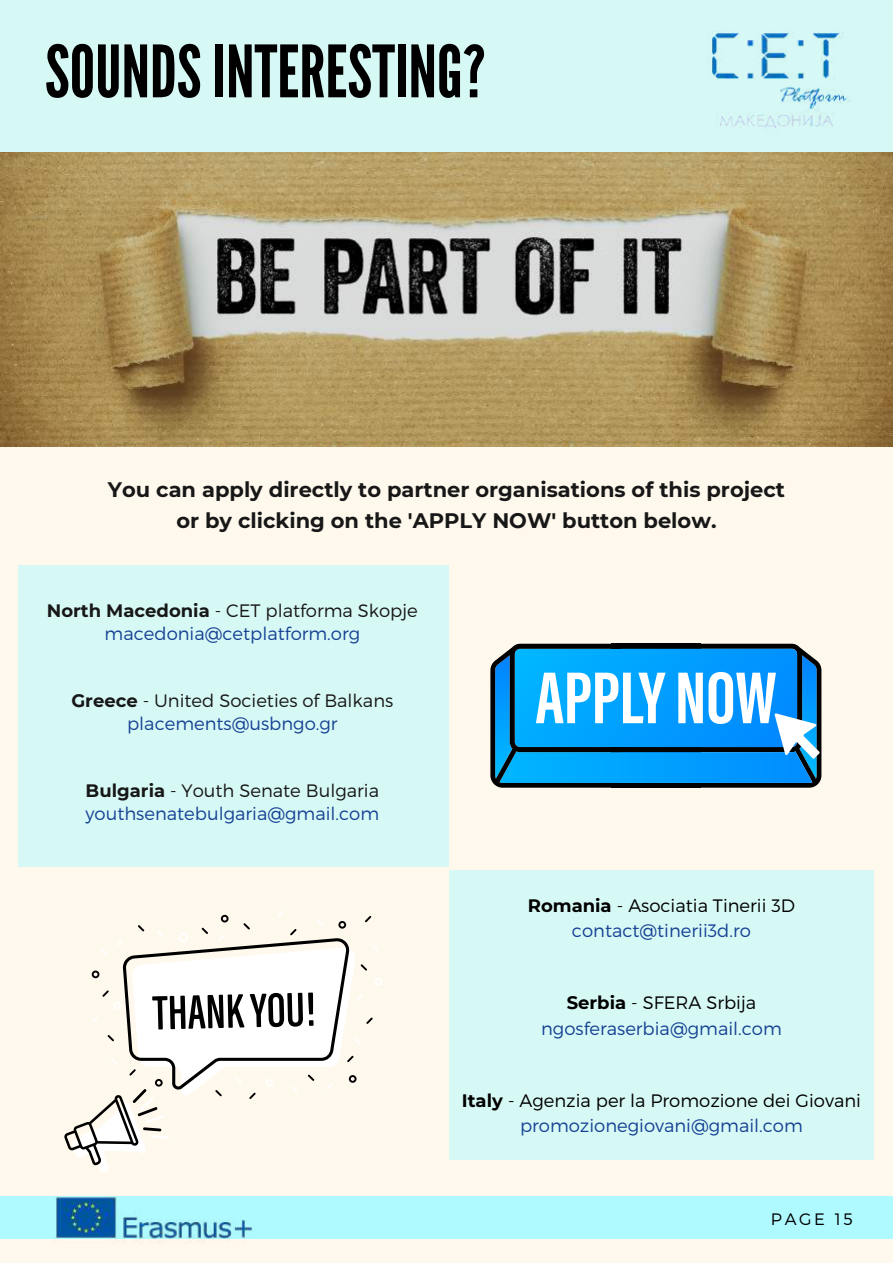
<style>
.page{position:relative;width:893px;height:1263px;background:#fff}
.page>*{position:absolute;margin:0;border:0;box-sizing:border-box;transform-origin:0 0}
.t1{font:72px "League Gothic";color:#000}
.t2{font:700 21px/30.4px "Montserrat";color:#171717;text-align:center}
.t3{font:300 18px/22.4px "Montserrat";color:#164194;text-align:center}
.t4{font:300 18px/25.4px "Montserrat";color:#000;text-align:center}
.t5{font:300 18px/22.4px "Montserrat";color:#171717;text-align:center}
.t6{font:300 16.6px "Montserrat";letter-spacing:.16em;color:#000}
.s1{font-weight:700;color:#171717}
.s2{color:#171717}
.s3{font-weight:700}
.s4{color:#164194}
.s5{font-weight:700;color:#000}
.s6{color:#000}
</style>
<div class="page">
<div style="left:0;top:0;width:892px;height:1263px;background:#fff9ed"></div>
<div style="left:0;top:1197px;width:892px;height:42px;background:#affaff"></div>
<img style="left:45px;top:1196px;width:217px;height:47px">
<div style="left:0;top:0;width:892px;height:156px;background:#d7f9f5"></div>
<img style="left:709px;top:32px;width:141px;height:96px">
<div style="left:18px;top:565px;width:431px;height:301px;background:#d7f9f5"></div>
<div style="left:449px;top:871px;width:424px;height:289px;background:#d7f9f5"></div>
<svg style="left:64px;top:911px;width:318px;height:261px"></svg>
<svg style="left:490px;top:644px;width:331px;height:144px;background:#2b98da"></svg>
<img style="left:0;top:152px;width:892px;height:294px">
<h1 class="t1" style="left:45px;top:30px;width:442px">SOUNDSINTERESTING?</h1>
<p class="t2" style="left:108px;top:475px;width:678px">You can apply directly to partner organisations of this project or by clicking on the 'APPLY NOW' button below.</p>
<p class="t3" style="left:47px;top:599px;width:372px"><span class="s1">North Macedonia</span> <span class="s2">- CET platforma Skopje </span>macedonia@cetplatform.org</p>
<p class="t5" style="left:71px;top:689px;width:323px"><span class="s3">Greece</span> - United Societies of Balkans <span class="s4">placements@usbngo.gr</span></p>
<p class="t3" style="left:86px;top:779px;width:295px;text-align:left"><span class="s1">Bulgaria</span> <span class="s2">- Youth Senate Bulgaria </span>youthsenatebulgaria@gmail.com</p>
<p class="t3" style="left:527px;top:892px;width:269px;line-height:25.4px"><span class="s5">Romania</span> <span class="s6">- Asociatia Tinerii 3D </span>contact@tinerii3d.ro</p>
<p class="t3" style="left:541px;top:989px;width:242px;line-height:25.4px"><span class="s5">Serbia</span> <span class="s6">- SFERA Srbija </span>ngosferaserbia@gmail.com</p>
<p class="t4" style="left:462px;top:1087px;width:400px"><span class="s3">Italy</span> - Agenzia per la Promozione dei Giovani <span class="s4">promozionegiovani@gmail.com</span></p>
<p class="t6" style="left:771px;top:1208px;width:83px">PAGE 15</p>
</div>
